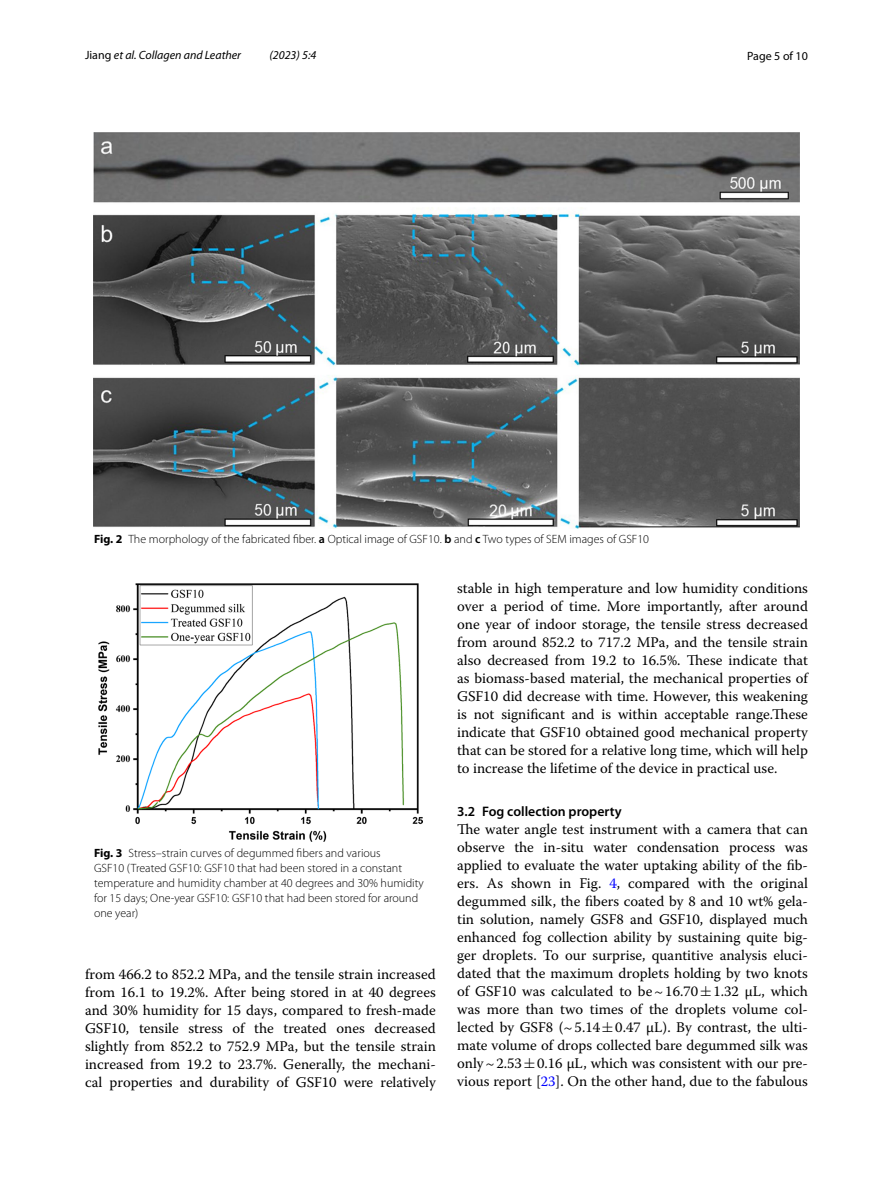
<style>
.page{position:relative;width:893px;height:1187px;background:#fff}
.page>*{position:absolute;margin:0;border:0;box-sizing:border-box;transform-origin:0 0}
.t1{font:14.7px/18px "Warnock Pro";color:#000;text-align:justify}
.t2{font:600 13.8px "Myriad Pro";color:#000}
.t3{font:300 12px/15px "Myriad Pro";color:#000}
.t4{font:italic 12px "Myriad Pro";color:#000}
.t5{font:12px "Myriad Pro";color:#000}
.s1{font-style:normal}
.s2{font-weight:700}
.s3{font-weight:600}
.s4{color:#00f}
.s5{font-family:"MTSY"}
</style>
<div class="page">
<img style="left:93px;top:133px;width:706px;height:395px">
<img style="left:99px;top:583px;width:323px;height:258px">
<p class="t4" style="left:85px;top:48px;width:158px"><span class="s1">Jiang</span> et al. Collagen and Leather</p>
<p class="t4" style="left:269px;top:48px;width:48px">(2023) 5:4</p>
<p class="t5" style="left:747px;top:48px;width:62px">Page 5 of 10</p>
<p class="t3" style="left:94px;top:532px;width:557px"><span class="s2">Fig. 2</span> The morphology of the fabricated fiber. <span class="s3">a</span> Optical image of GSF10. <span class="s3">b</span> and <span class="s3">c</span> Two types of SEM images of GSF10</p>
<p class="t3" style="left:94px;top:845px;width:331px"><span class="s2">Fig. 3</span> Stress–strain curves of degummed fibers and various<br>GSF10 (Treated GSF10: GSF10 that had been stored in a constant temperature and humidity chamber at 40 degrees and 30% humidity for 15 days; One-year GSF10: GSF10 that had been stored for around one year)</p>
<p class="t1" style="left:85px;top:964px;width:352px">from 466.2 to 852.2 MPa, and the tensile strain increased from 16.1 to 19.2%. After being stored in at 40 degrees and 30% humidity for 15 days, compared to fresh-made GSF10, tensile stress of the treated ones decreased slightly from 852.2 to 752.9 MPa, but the tensile strain increased from 19.2 to 23.7%. Generally, the mechani&shy;cal properties and durability of GSF10 were relatively</p>
<p class="t1" style="left:457px;top:578px;width:352px">stable in high temperature and low humidity conditions over a period of time. More importantly, after around one year of indoor storage, the tensile stress decreased from around 852.2 to 717.2 MPa, and the tensile strain also decreased from 19.2 to 16.5%. These indicate that as biomass-based material, the mechanical properties of GSF10 did decrease with time. However, this weakening is not significant and is within acceptable range.These indicate that GSF10 obtained good mechanical property that can be stored for a relative long time, which will help to increase the lifetime of the device in practical use.</p>
<p class="t2" style="left:457px;top:802px;width:166px">3.2 Fog collection property</p>
<p class="t1" style="left:457px;top:820px;width:352px">The water angle test instrument with a camera that can observe the in-situ water condensation process was applied to evaluate the water uptaking ability of the fib&shy;ers. As shown in Fig. <span class="s4">4</span>, compared with the original degummed silk, the fibers coated by 8 and 10 wt% gela&shy;tin solution, namely GSF8 and GSF10, displayed much enhanced fog collection ability by sustaining quite big&shy;ger droplets. To our surprise, quantitive analysis eluci&shy;dated that the maximum droplets holding by two knots of GSF10 was calculated to be~16.70<span class="s5">±</span>1.32 μL, which was more than two times of the droplets volume col&shy;lected by GSF8 (~5.14<span class="s5">±</span>0.47 μL). By contrast, the ulti&shy;mate volume of drops collected bare degummed silk was only~2.53<span class="s5">±</span>0.16 μL, which was consistent with our pre&shy;vious report [<span class="s4">23</span>]. On the other hand, due to the fabulous</p>
</div>
